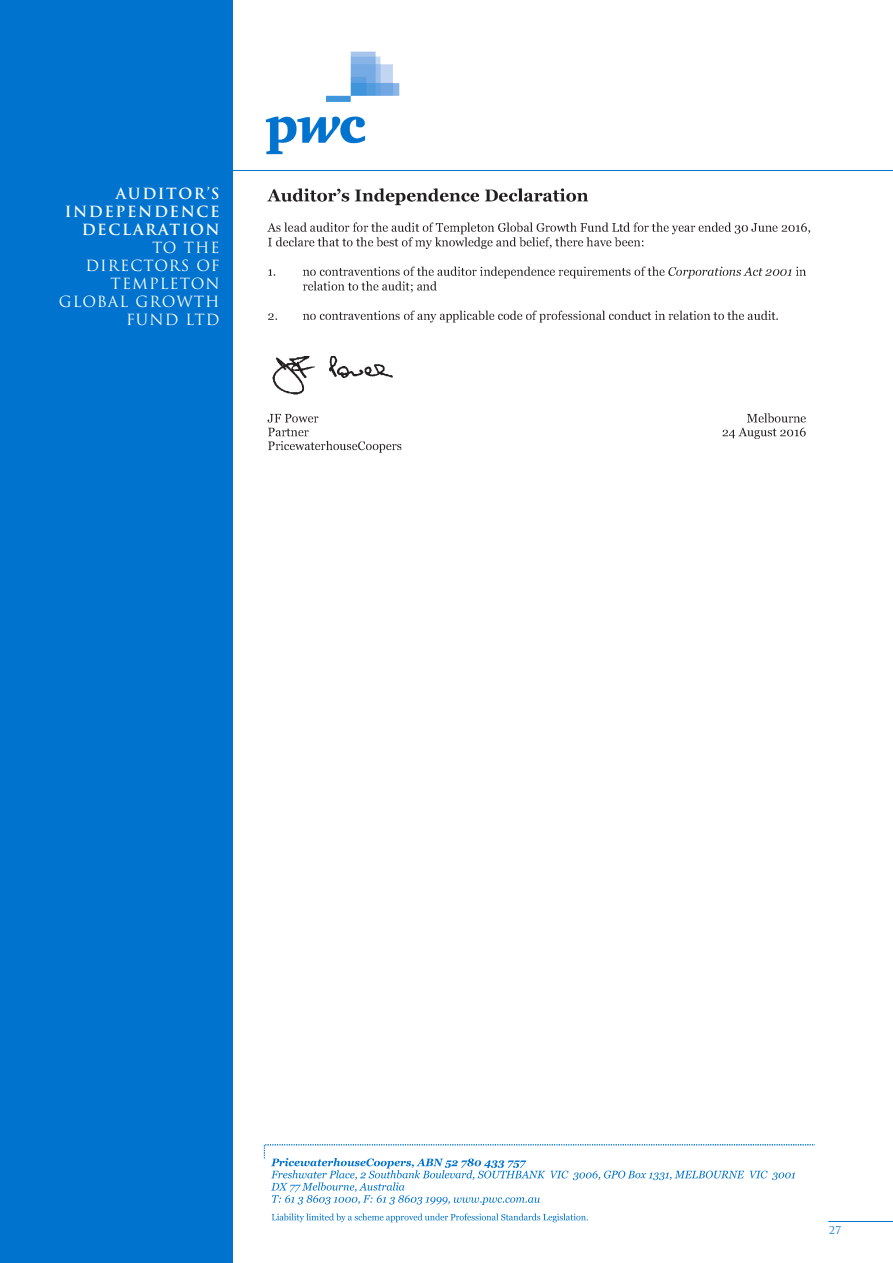
<style>
.page{position:relative;width:893px;height:1263px;background:#fff}
.page>*{position:absolute;margin:0;border:0;box-sizing:border-box;transform-origin:0 0}
.t1{font:15px/18px "Trajan";letter-spacing:.07em;color:#fff;text-align:right}
.t2{font:700 15px/18px "Trajan";letter-spacing:.11em;color:#fff;text-align:right}
.t3{font:10.5px "Trajan";color:#0073ce}
</style>
<div class="page">
<hr style="left:828px;top:1221px;width:65px;height:1px;background:#0073ce">
<hr style="left:1px;top:170px;width:892px;height:1px;background:#0073ce">
<img style="left:267px;top:188px;width:544px;height:265px">
<div style="left:0;top:0;width:232px;height:1263px;background:#0073ce"></div>
<img style="left:265px;top:51px;width:135px;height:104px">
<img style="left:263px;top:1144px;width:566px;height:79px">
<p class="t2" style="left:65px;top:185px;width:157px">AUDITOR’S<br>INDEPENDENCE<br>DECLARATION</p>
<p class="t1" style="left:59px;top:239px;width:162px">TO THE<br>DIRECTORS OF<br>TEMPLETON<br>GLOBAL GROWTH<br>FUND LTD</p>
<p class="t3" style="left:829px;top:1224px;width:13px">27</p>
</div>
